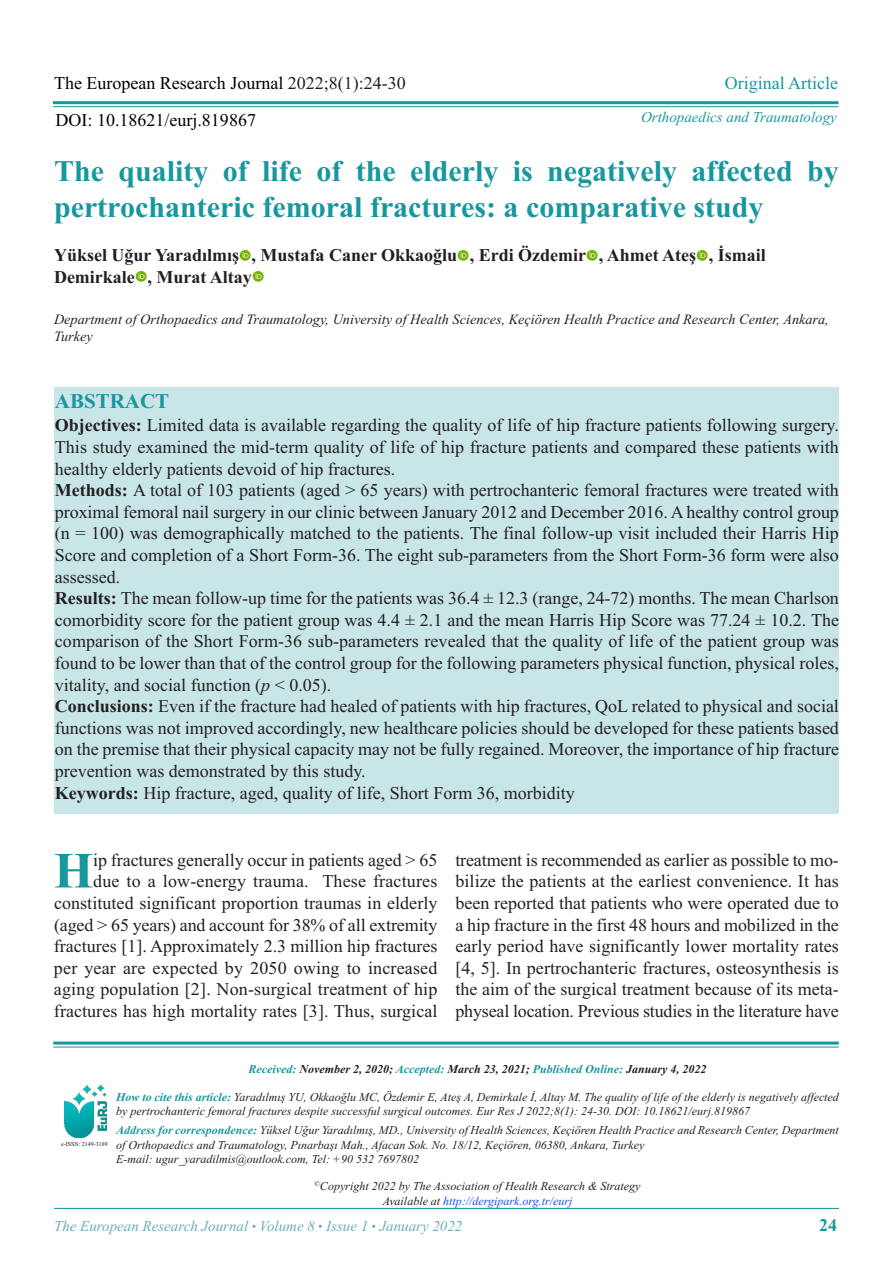
<style>
.page{position:relative;width:893px;height:1263px;background:#fff}
.page>*{position:absolute;margin:0;border:0;box-sizing:border-box;transform-origin:0 0}
.t1{font:700 50.55px "Times New Roman";color:#18979e}
.t2{font:700 30px/36px "Times New Roman";color:#18979e}
.t3{font:700 21px "Times New Roman";color:#18979e}
.t4{font:18px/21.6px "Times New Roman";color:#231f20}
.t5{font:700 18px/21.6px "Times New Roman";color:#231f20}
.t6{font:18px/36.9px "Times New Roman";color:#000}
.t7{font:18px "Times New Roman";color:#18979e}
.t8{font:700 18px "Times New Roman";color:#18979e}
.t9{font:italic 15px "Times New Roman";color:#67afb5}
.t10{font:italic 15px "Times New Roman";color:#18979e}
.t11{font:italic 14.25px/17.1px "Times New Roman";color:#231f20}
.t12{font:italic 12px/14.4px "Times New Roman";color:#231f20}
.t13{font:italic 700 12px "Times New Roman";color:#231f20}
.t14{font:6px "Times New Roman";color:#231f20}
.s1{color:#231f20}
.s2{font-weight:700}
.s3{font-style:italic}
.s4{color:#18979e}
.s5{font-weight:700;color:#18979e}
.s6{color:#104df6}
</style>
<div class="page">
<svg style="left:252px;top:271px;width:12px;height:11px"></svg>
<svg style="left:239px;top:250px;width:12px;height:11px"></svg>
<svg style="left:457px;top:250px;width:12px;height:11px"></svg>
<svg style="left:586px;top:250px;width:12px;height:11px"></svg>
<svg style="left:696px;top:250px;width:12px;height:11px"></svg>
<svg style="left:135px;top:271px;width:12px;height:11px"></svg>
<div style="left:55px;top:388px;width:784px;height:426px;background:#c8e5e7"></div>
<img style="left:64px;top:1084px;width:43px;height:54px">
<hr style="left:54px;top:1208px;width:785px;height:1px;background:#18979e">
<hr style="left:53px;top:1041px;width:786px;height:3px;background:#18979e">
<hr style="left:53px;top:1046px;width:786px;height:1px;background:#18979e">
<hr style="left:53px;top:101px;width:785px;height:3px;background:#18979e">
<hr style="left:53px;top:106px;width:785px;height:1px;background:#18979e">
<p class="t6" style="left:54px;top:64px;width:353px">The European Research Journal <span class="s1">2022;8(1):24-30<br></span>DOI: 10.18621/eurj.819867</p>
<p class="t7" style="left:725px;top:72px;width:115px">Original Article</p>
<p class="t10" style="left:641px;top:108px;width:197px">Orthopaedics and Traumatology</p>
<h2 class="t2" style="left:54px;top:153px;width:786px">The quality of life of the elderly is negatively affected by pertrochanteric femoral fractures: a comparative study</h2>
<p class="t5" style="left:54px;top:244px;width:713px">Yüksel Uğur Yaradılmış , Mustafa Caner Okkaoğlu , Erdi Özdemir , Ahmet Ateş , İsmail<br>Demirkale , Murat Altay</p>
<p class="t11" style="left:54px;top:310px;width:776px">Department of Orthopaedics and Traumatology, University of Health Sciences, Keçiören Health Practice and Research Center, Ankara,<br>Turkey</p>
<p class="t3" style="left:55px;top:388px;width:116px">ABSTRACT</p>
<p class="t4" style="left:55px;top:414px;width:785px"><span class="s2">Objectives:</span> Limited data is available regarding the quality of life of hip fracture patients following surgery.<br>This study examined the mid-term quality of life of hip fracture patients and compared these patients with healthy elderly patients devoid of hip fractures.<br><span class="s2">Methods:</span> A total of 103 patients (aged &gt; 65 years) with pertrochanteric femoral fractures were treated with proximal femoral nail surgery in our clinic between January 2012 and December 2016. A healthy control group (n = 100) was demographically matched to the patients. The final follow-up visit included their Harris Hip Score and completion of a Short Form-36. The eight sub-parameters from the Short Form-36 form were also assessed.<br><span class="s2">Results:</span> The mean follow-up time for the patients was 36.4 ± 12.3 (range, 24-72) months. The mean Charlson comorbidity score for the patient group was 4.4 ± 2.1 and the mean Harris Hip Score was 77.24 ± 10.2. The comparison of the Short Form-36 sub-parameters revealed that the quality of life of the patient group was found to be lower than that of the control group for the following parameters physical function, physical roles, vitality, and social function (<span class="s3">p</span> &lt; 0.05).<br><span class="s2">Conclusions:</span> Even if the fracture had healed of patients with hip fractures, QoL related to physical and social functions was not improved accordingly, new healthcare policies should be developed for these patients based on the premise that their physical capacity may not be fully regained. Moreover, the importance of hip fracture prevention was demonstrated by this study.<br><span class="s2">Keywords:</span> Hip fracture, aged, quality of life, Short Form 36, morbidity</p>
<p class="t4" style="left:54px;top:849px;width:385px;text-align:right">ip fractures generally occur in patients aged &gt; 65<br>due to a low-energy trauma. These fractures constituted significant proportion traumas in elderly (aged &gt; 65 years) and account for 38% of all extremity fractures [1]. Approximately 2.3 million hip fractures per year are expected by 2050 owing to increased aging population [2]. Non-surgical treatment of hip fractures has high mortality rates [3]. Thus, surgical</p>
<p class="t4" style="left:455px;top:849px;width:385px;text-align:justify">treatment is recommended as earlier as possible to mo&shy;bilize the patients at the earliest convenience. It has been reported that patients who were operated due to a hip fracture in the first 48 hours and mobilized in the early period have significantly lower mortality rates [4, 5]. In pertrochanteric fractures, osteosynthesis is the aim of the surgical treatment because of its meta&shy;physeal location. Previous studies in the literature have</p>
<h1 class="t1" style="left:54px;top:840px;width:41px">H</h1>
<p class="t13" style="left:249px;top:1062px;width:459px"><span class="s4">Received:</span> November 2, 2020; <span class="s4">Accepted:</span> March 23, 2021; <span class="s4">Published Online:</span> January 4, 2022</p>
<p class="t12" style="left:116px;top:1089px;width:724px"><span class="s5">How to cite this article:</span> Yaradılmış YU, Okkaoğlu MC, Özdemir E, Ateş A, Demirkale İ, Altay M. The quality of life of the elderly is negatively affected by pertrochanteric femoral fractures despite successful surgical outcomes. Eur Res J 2022;8(1): 24-30. DOI: 10.18621/eurj.819867</p>
<p class="t12" style="left:116px;top:1123px;width:724px"><span class="s5">Address for correspondence:</span> Yüksel Uğur Yaradılmış, MD., University of Health Sciences, Keçiören Health Practice and Research Center, Department of Orthopaedics and Traumatology, Pınarbaşı Mah., Afacan Sok. No. 18/12, Keçiören, 06380, Ankara, Turkey<br>E-mail: ugur_yaradilmis@outlook.com, Tel: +90 532 7697802</p>
<p class="t12" style="left:314px;top:1179px;width:328px;text-align:center"><sup>©</sup>Copyright 2022 by The Association of Health Research &amp; Strategy<br>Available at <span class="s6">http://dergipark.org.tr/eurj</span></p>
<p class="t14" style="left:61px;top:1141px;width:48px">e-ISSN: 2149-3189</p>
<p class="t9" style="left:54px;top:1217px;width:410px">The European Research Journal Volume 8 Issue 1 January 2022</p>
<p class="t8" style="left:819px;top:1214px;width:19px">24</p>
</div>
